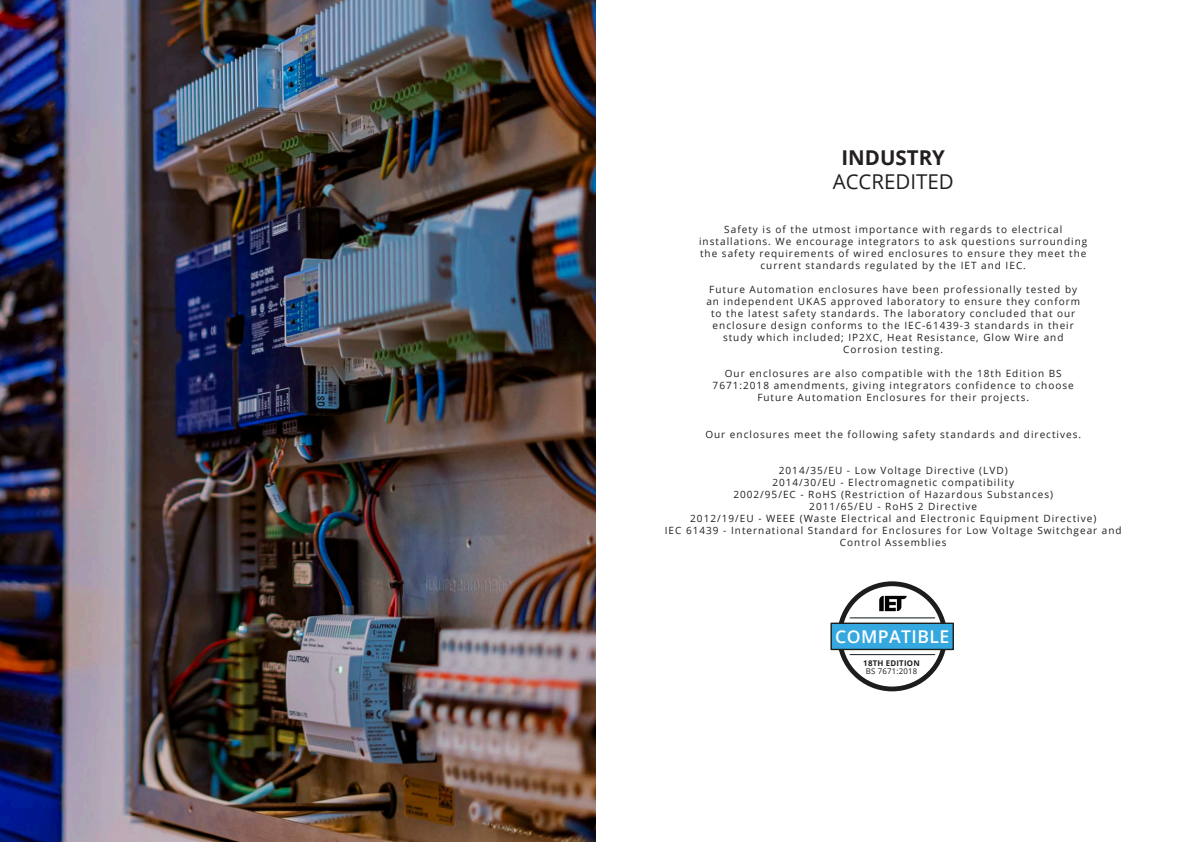
<style>
.page{position:relative;width:1191px;height:842px;background:#fff}
.page>*{position:absolute;margin:0;border:0;box-sizing:border-box;transform-origin:0 0}
.t1{font:20.5px "Open Sans";color:#231f20}
.t2{font:700 20.5px "Open Sans";color:#231f20}
.t3{font:600 17.6px "Open Sans";letter-spacing:.025em;color:#fff}
.t4{font:10px/12px "Open Sans";letter-spacing:.1em;color:#231f20;text-align:center}
.t5{font:700 7.9px/8.3px "Open Sans";letter-spacing:.025em;color:#1d1d1b;text-align:center}
.s1{font-weight:400}
</style>
<div class="page">
<img style="left:0;top:0;width:595px;height:842px">
<svg style="left:839px;top:584px;width:105px;height:105px"></svg>
<div style="left:837px;top:581px;width:110px;height:110px;border:5px solid #1d1d1b;border-radius:50%"></div>
<div style="left:831px;top:623px;width:122px;height:26px;background:#35a8e0"></div>
<div style="left:830px;top:623px;width:124px;height:27px;border:1px solid #1d1d1b"></div>
<hr style="left:850px;top:617px;width:84px;height:1px;background:#1d1d1b">
<svg style="left:879px;top:596px;width:27px;height:15px"></svg>
<hr style="left:850px;top:654px;width:84px;height:1px;background:#1d1d1b">
<p class="t2" style="left:841px;top:143px;width:105px">INDUSTRY</p>
<p class="t1" style="left:832px;top:168px;width:123px">ACCREDITED</p>
<p class="t4" style="left:699px;top:223px;width:390px">Safety is of the utmost importance with regards to electrical installations. We encourage integrators to ask questions surrounding the safety requirements of wired enclosures to ensure they meet the current standards regulated by the IET and IEC.</p>
<p class="t4" style="left:706px;top:283px;width:375px">Future Automation enclosures have been professionally tested by an independent UKAS approved laboratory to ensure they conform to the latest safety standards. The laboratory concluded that our enclosure design conforms to the IEC-61439-3 standards in their study which included; IP2XC, Heat Resistance, Glow Wire and Corrosion testing.</p>
<p class="t4" style="left:712px;top:367px;width:363px">Our enclosures are also compatible with the 18th Edition BS<br>7671:2018 amendments, giving integrators confidence to choose<br>Future Automation Enclosures for their projects.</p>
<p class="t4" style="left:705px;top:428px;width:377px">Our enclosures meet the following safety standards and directives.</p>
<p class="t4" style="left:779px;top:464px;width:230px">2014/35/EU - Low Voltage Directive (LVD)</p>
<p class="t4" style="left:772px;top:476px;width:243px">2014/30/EU - Electromagnetic compatibility</p>
<p class="t4" style="left:733px;top:488px;width:321px">2002/95/EC - RoHS (Restriction of Hazardous Substances)</p>
<p class="t4" style="left:809px;top:500px;width:169px">2011/65/EU - RoHS 2 Directive</p>
<p class="t4" style="left:690px;top:512px;width:407px">2012/19/EU - WEEE (Waste Electrical and Electronic Equipment Directive)</p>
<p class="t4" style="left:665px;top:524px;width:458px">IEC 61439 - International Standard for Enclosures for Low Voltage Switchgear and<br>Control Assemblies</p>
<p class="t3" style="left:835px;top:624px;width:116px">COMPATIBLE</p>
<p class="t5" style="left:863px;top:658px;width:58px">18TH EDITION<br><span class="s1">BS 7671:2018</span></p>
</div>
